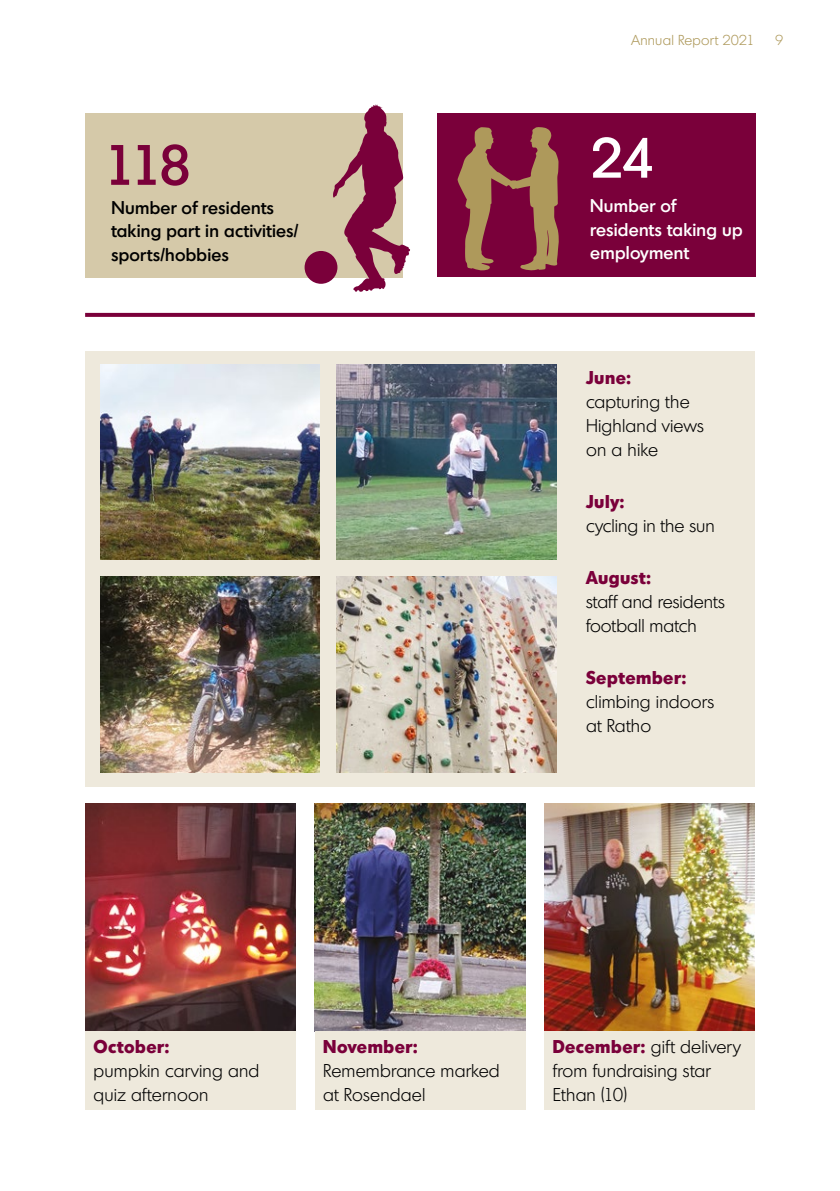
<style>
.page{position:relative;width:840px;height:1191px;background:#fff}
.page>*{position:absolute;margin:0;border:0;box-sizing:border-box;transform-origin:0 0}
.t1{font:500 55.2px "Montreal";color:#7a003a}
.t2{font:500 55.2px "Montreal";color:#fff}
.t3{font:300 18px/24px "Montreal";letter-spacing:.01em;color:#000}
.t4{font:500 18px/23.4px "Montreal";letter-spacing:.015em;color:#000}
.t5{font:700 18px "Montreal";letter-spacing:.03em;color:#7a003a}
.t6{font:500 18px/23.4px "Montreal";letter-spacing:.015em;color:#fff}
.t7{font:300 14px "Montreal";letter-spacing:.02em;color:#ae995b}
.s1{font-weight:700;color:#7a003a}
</style>
<div class="page">
<div style="left:85px;top:351px;width:669px;height:436px;background:#eee9dc"></div>
<img style="left:85px;top:803px;width:210px;height:228px">
<img style="left:314px;top:803px;width:211px;height:228px">
<img style="left:544px;top:803px;width:210px;height:228px">
<div style="left:85px;top:113px;width:318px;height:165px;background:#d5c9a9"></div>
<svg style="left:333px;top:104px;width:77px;height:188px"></svg>
<div style="left:304px;top:251px;width:33px;height:33px;background:#7a003a;border-radius:50%"></div>
<div style="left:437px;top:113px;width:318px;height:164px;background:#7a003a"></div>
<svg style="left:457px;top:127px;width:101px;height:144px"></svg>
<svg style="left:85px;top:313px;width:669px;height:4px;background:#7d063f"></svg>
<div style="left:85px;top:1031px;width:210px;height:78px;background:#eee9dc"></div>
<div style="left:314px;top:1031px;width:211px;height:78px;background:#eee9dc"></div>
<div style="left:544px;top:1031px;width:210px;height:78px;background:#eee9dc"></div>
<img style="left:100px;top:577px;width:219px;height:195px">
<img style="left:336px;top:577px;width:220px;height:195px">
<img style="left:100px;top:364px;width:219px;height:196px">
<img style="left:336px;top:364px;width:220px;height:196px">
<h1 class="t1" style="left:103px;top:129px;width:89px">118</h1>
<p class="t4" style="left:111px;top:195px;width:188px">Number of residents taking part in activities/ sports/hobbies</p>
<p class="t7" style="left:631px;top:31px;width:125px">Annual Report 2021</p>
<p class="t7" style="left:774px;top:31px;width:10px">9</p>
<h1 class="t2" style="left:590px;top:122px;width:65px">24</h1>
<p class="t6" style="left:590px;top:194px;width:154px">Number of residents taking up employment</p>
<p class="t5" style="left:585px;top:366px;width:47px">June:</p>
<p class="t3" style="left:585px;top:390px;width:119px">capturing the<br>Highland views on a hike</p>
<p class="t5" style="left:585px;top:490px;width:40px">July:</p>
<p class="t3" style="left:585px;top:514px;width:130px">cycling in the sun</p>
<p class="t5" style="left:585px;top:566px;width:67px">August:</p>
<p class="t3" style="left:585px;top:590px;width:140px">staff and residents football match</p>
<p class="t5" style="left:585px;top:666px;width:102px">September:</p>
<p class="t3" style="left:585px;top:690px;width:130px">climbing indoors at Ratho</p>
<p class="t5" style="left:94px;top:1034px;width:77px">October:</p>
<p class="t3" style="left:94px;top:1058px;width:167px">pumpkin carving and quiz afternoon</p>
<p class="t5" style="left:323px;top:1034px;width:96px">November:</p>
<p class="t3" style="left:323px;top:1058px;width:178px">Remembrance marked at Rosendael</p>
<p class="t3" style="left:552px;top:1034px;width:189px"><span class="s1">December:</span> gift delivery from fundraising star<br>Ethan (10)</p>
</div>
